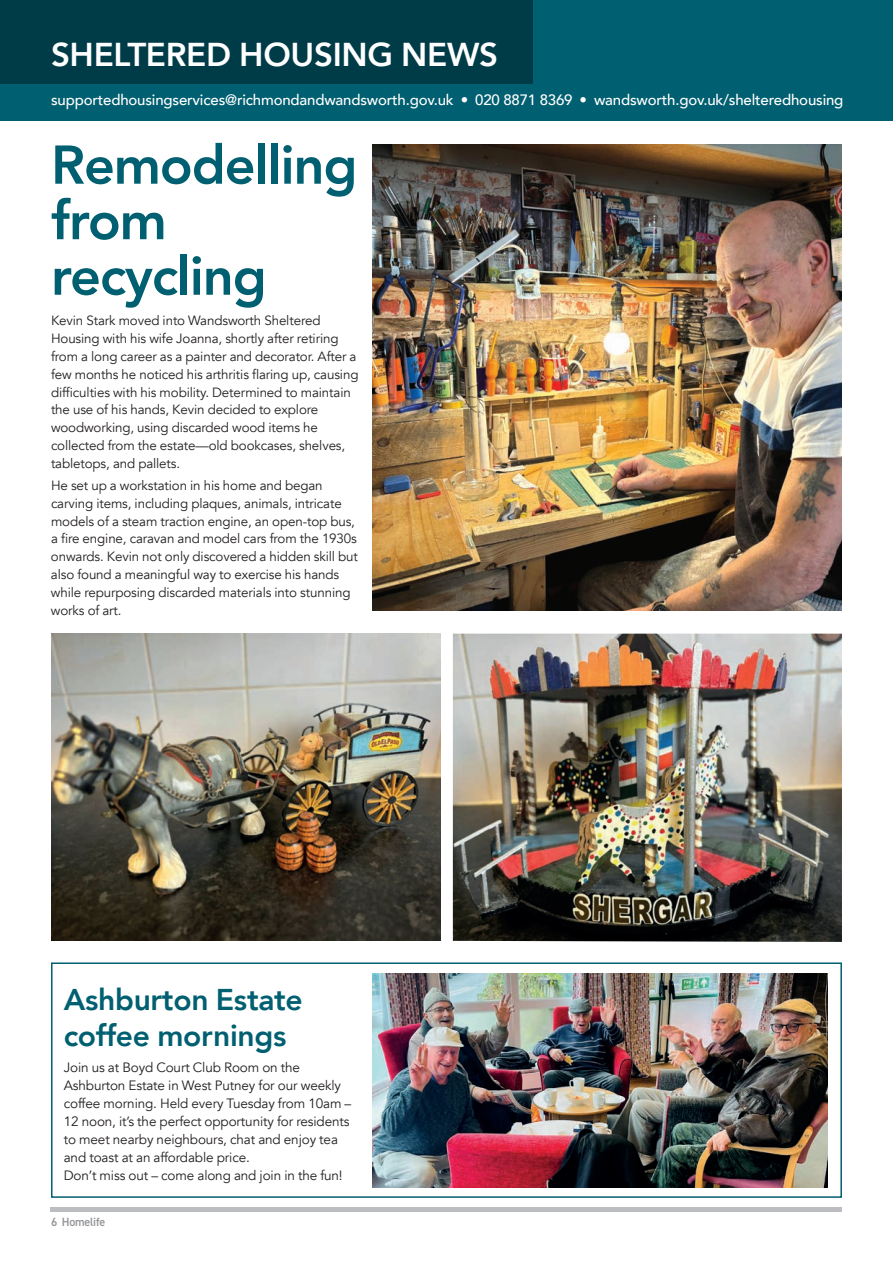
<style>
.page{position:relative;width:893px;height:1263px;background:#fff}
.page>*{position:absolute;margin:0;border:0;box-sizing:border-box;transform-origin:0 0}
.t1{font:800 54px/55.5px "Avenir";letter-spacing:-.02em;color:#005f70}
.t2{font:800 33px "Avenir";letter-spacing:-.01em;color:#fff}
.t3{font:800 30px/36px "Avenir";letter-spacing:-.01em;color:#005f70}
.t4{font:500 15px "Avenir";letter-spacing:-.01em;color:#fff}
.t5{font:13.5px/18px "Avenir";letter-spacing:-.01em;color:#231f20}
.t6{font:13.35px/17.9px "Avenir";letter-spacing:-.01em;color:#231f20}
.t7{font:600 12px "DIN2014";letter-spacing:-.02em;color:#939598}
</style>
<div class="page">
<div style="left:0;top:0;width:893px;height:121px;background:#005f70"></div>
<div style="left:0;top:0;width:533px;height:84px;background:#003c48"></div>
<img style="left:453px;top:634px;width:389px;height:308px">
<img style="left:51px;top:634px;width:389px;height:307px">
<img style="left:372px;top:145px;width:470px;height:465px">
<div style="left:51px;top:962px;width:791px;height:236px;border:2px solid #005f70"></div>
<img style="left:372px;top:974px;width:455px;height:213px">
<hr style="left:50px;top:1208px;width:792px;height:4px;background:#bcbdc0">
<h2 class="t2" style="left:51px;top:29px;width:448px">SHELTERED HOUSING NEWS</h2>
<p class="t4" style="left:51px;top:87px;width:794px">supportedhousingservices@richmondandwandsworth.gov.uk • 020 8871 8369 • wandsworth.gov.uk/shelteredhousing</p>
<h1 class="t1" style="left:51px;top:137px;width:308px">Remodelling from recycling</h1>
<p class="t6" style="left:51px;top:312px;width:309px">Kevin Stark moved into Wandsworth Sheltered Housing with his wife Joanna, shortly after retiring from a long career as a painter and decorator. After a few months he noticed his arthritis flaring up, causing difficulties with his mobility. Determined to maintain the use of his hands, Kevin decided to explore woodworking, using discarded wood items he collected from the estate—old bookcases, shelves, tabletops, and pallets.</p>
<p class="t6" style="left:51px;top:477px;width:308px">He set up a workstation in his home and began carving items, including plaques, animals, intricate models of a steam traction engine, an open-top bus, a fire engine, caravan and model cars from the 1930s onwards. Kevin not only discovered a hidden skill but also found a meaningful way to exercise his hands while repurposing discarded materials into stunning works of art.</p>
<h3 class="t3" style="left:64px;top:981px;width:240px">Ashburton Estate coffee mornings</h3>
<p class="t5" style="left:64px;top:1058px;width:289px">Join us at Boyd Court Club Room on the Ashburton Estate in West Putney for our weekly coffee morning. Held every Tuesday from 10am – 12 noon, it’s the perfect opportunity for residents to meet nearby neighbours, chat and enjoy tea and toast at an affordable price.<br>Don’t miss out – come along and join in the fun!</p>
<p class="t7" style="left:51px;top:1214px;width:56px">6 Homelife</p>
</div>
